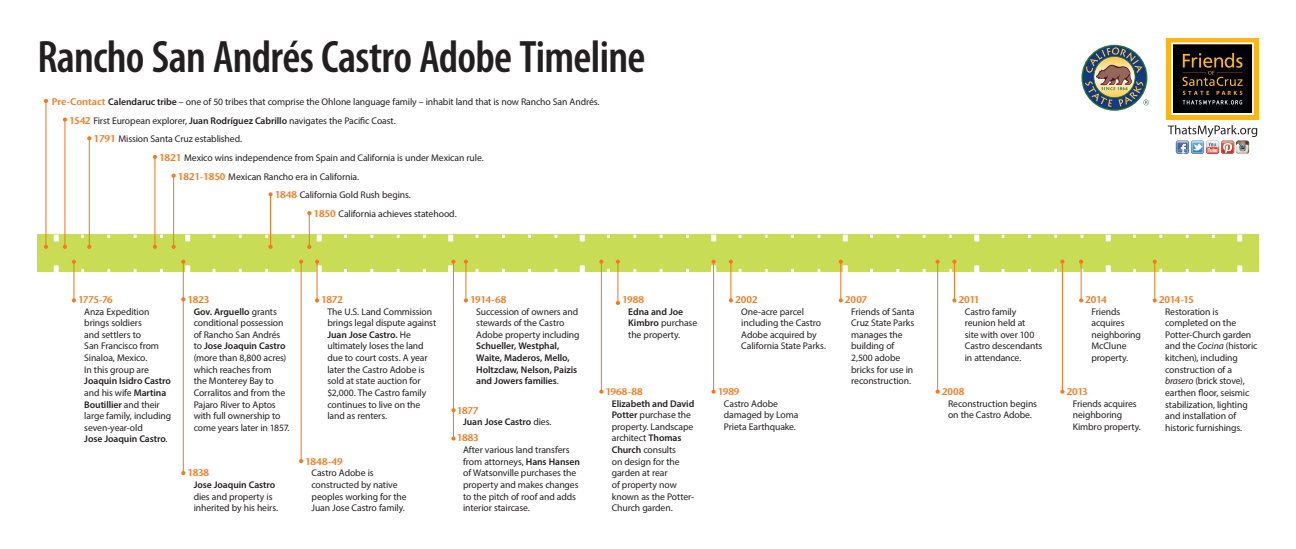
<style>
.page{position:relative;width:1296px;height:549px;background:#fff}
.page>*{position:absolute;margin:0;border:0;box-sizing:border-box;transform-origin:0 0}
.t1{font:600 condensed 45.7px "Myriad Pro";letter-spacing:-.015em;color:#231f20}
.t2{font:9.7px/11.7px "Myriad Pro";letter-spacing:-.01em;color:#231f20}
.t3{font:600 9.7px/11.7px "Myriad Pro";letter-spacing:-.01em;color:#231f20}
.t4{font:600 9.7px "Stone Sans Std";letter-spacing:-.02em;color:#f47920}
.s1{font-family:"Stone Sans Std";font-weight:600;color:#f47920}
.s2{font-weight:600}
.s3{font-weight:400}
.s4{font-style:italic}
</style>
<div class="page">
<div style="left:37px;top:235px;width:1222px;height:37px;background:#c9dc55"></div>
<hr style="left:73px;top:262px;width:1px;height:38px;background:#f47920">
<svg style="left:72px;top:298px;width:4px;height:5px"></svg>
<hr style="left:317px;top:262px;width:1px;height:38px;background:#f47920">
<svg style="left:315px;top:298px;width:4px;height:5px"></svg>
<hr style="left:713px;top:262px;width:1px;height:130px;background:#f47920">
<svg style="left:711px;top:390px;width:5px;height:4px"></svg>
<hr style="left:183px;top:262px;width:1px;height:211px;background:#f47920">
<svg style="left:181px;top:471px;width:4px;height:4px"></svg>
<hr style="left:465px;top:262px;width:1px;height:38px;background:#f47920">
<svg style="left:464px;top:298px;width:4px;height:5px"></svg>
<hr style="left:730px;top:262px;width:1px;height:38px;background:#f47920">
<svg style="left:729px;top:298px;width:4px;height:5px"></svg>
<hr style="left:954px;top:262px;width:1px;height:38px;background:#f47920">
<svg style="left:952px;top:298px;width:5px;height:5px"></svg>
<hr style="left:1154px;top:262px;width:1px;height:38px;background:#f47920">
<svg style="left:1153px;top:298px;width:4px;height:5px"></svg>
<svg style="left:1168px;top:125px;width:89px;height:29px"></svg>
<div style="left:1166px;top:38px;width:93px;height:82px;background:#fcb515"></div>
<svg style="left:1171px;top:42px;width:83px;height:73px;background:#332c23"></svg>
<hr style="left:601px;top:262px;width:1px;height:130px;background:#f47920">
<svg style="left:599px;top:390px;width:4px;height:4px"></svg>
<hr style="left:301px;top:262px;width:1px;height:199px;background:#f47920">
<svg style="left:299px;top:459px;width:4px;height:4px"></svg>
<hr style="left:1062px;top:262px;width:1px;height:130px;background:#f47920">
<svg style="left:1060px;top:390px;width:5px;height:4px"></svg>
<hr style="left:617px;top:262px;width:1px;height:41px;background:#f47920">
<svg style="left:616px;top:301px;width:4px;height:4px"></svg>
<hr style="left:840px;top:262px;width:1px;height:38px;background:#f47920">
<svg style="left:839px;top:298px;width:4px;height:5px"></svg>
<hr style="left:1081px;top:262px;width:1px;height:38px;background:#f47920">
<svg style="left:1079px;top:298px;width:4px;height:5px"></svg>
<hr style="left:45px;top:101px;width:1px;height:146px;background:#f47920">
<svg style="left:44px;top:99px;width:4px;height:4px"></svg>
<svg style="left:44px;top:245px;width:4px;height:4px"></svg>
<hr style="left:270px;top:194px;width:1px;height:53px;background:#f47920">
<svg style="left:268px;top:192px;width:5px;height:4px"></svg>
<hr style="left:64px;top:120px;width:1px;height:127px;background:#f47920">
<svg style="left:63px;top:118px;width:4px;height:4px"></svg>
<hr style="left:309px;top:213px;width:1px;height:34px;background:#f47920">
<svg style="left:307px;top:211px;width:4px;height:4px"></svg>
<hr style="left:173px;top:176px;width:1px;height:71px;background:#f47920">
<svg style="left:172px;top:174px;width:4px;height:4px"></svg>
<hr style="left:154px;top:157px;width:1px;height:90px;background:#f47920">
<svg style="left:153px;top:155px;width:4px;height:4px"></svg>
<hr style="left:89px;top:138px;width:1px;height:109px;background:#f47920">
<svg style="left:87px;top:136px;width:4px;height:4px"></svg>
<svg style="left:54px;top:235px;width:1188px;height:14px"></svg>
<hr style="left:937px;top:262px;width:1px;height:130px;background:#f47920">
<svg style="left:936px;top:390px;width:4px;height:4px"></svg>
<svg style="left:1083px;top:46px;width:66px;height:63px"></svg>
<hr style="left:453px;top:262px;width:1px;height:177px;background:#f47920">
<svg style="left:54px;top:260px;width:1188px;height:12px"></svg>
<svg style="left:451px;top:436px;width:5px;height:5px"></svg>
<svg style="left:451px;top:408px;width:5px;height:4px"></svg>
<h1 class="t1" style="left:37px;top:29px;width:609px">Rancho San Andrés Castro Adobe Timeline</h1>
<p class="t2" style="left:52px;top:96px;width:549px"><span class="s1">Pre-Contact</span> <span class="s2">Calendaruc tribe</span> – one of 50 tribes that comprise the Ohlone language family – inhabit land that is now Rancho San Andrés.</p>
<p class="t2" style="left:69px;top:114px;width:328px"><span class="s1">1542</span> First European explorer, <span class="s2">Juan Rodríguez Cabrillo</span> navigates the Pacific Coast.</p>
<p class="t2" style="left:93px;top:133px;width:150px"><span class="s1">1791</span> Mission Santa Cruz established.</p>
<p class="t2" style="left:159px;top:152px;width:326px"><span class="s1">1821</span> Mexico wins independence from Spain and California is under Mexican rule.</p>
<p class="t2" style="left:178px;top:170px;width:183px"><span class="s1">1821-1850</span> Mexican Rancho era in California.</p>
<p class="t2" style="left:275px;top:189px;width:138px"><span class="s1">1848</span> California Gold Rush begins.</p>
<p class="t2" style="left:313px;top:208px;width:145px"><span class="s1">1850</span> California achieves statehood.</p>
<p class="t4" style="left:78px;top:294px;width:36px">1775-76</p>
<p class="t2" style="left:84px;top:305px;width:76px">Anza Expedition brings soldiers and settlers to<br>San Francisco from<br>Sinaloa, Mexico.<br>In this group are</p>
<p class="t2" style="left:84px;top:375px;width:88px"><span class="s2">Joaquin Isidro Castro </span>and his wife <span class="s2">Martina<br>Boutillier</span> and their large family, including seven-year-old<br><span class="s2">Jose Joaquin Castro</span>.</p>
<p class="t4" style="left:187px;top:294px;width:23px">1823</p>
<p class="t2" style="left:194px;top:305px;width:97px"><span class="s2">Gov. Arguello</span> grants conditional possession of Rancho San Andrés to <span class="s2">Jose Joaquin Castro </span>(more than 8,800 acres) which reaches from<br>the Monterey Bay to<br>Corralitos and from the<br>Pajaro River to Aptos with full ownership to come years later in 1857.</p>
<p class="t4" style="left:187px;top:467px;width:23px">1838</p>
<p class="t3" style="left:194px;top:479px;width:83px">Jose Joaquin Castro</p>
<p class="t2" style="left:194px;top:490px;width:86px">dies and property is inherited by his heirs.</p>
<p class="t4" style="left:321px;top:294px;width:23px">1872</p>
<p class="t2" style="left:327px;top:305px;width:110px">The U.S. Land Commission brings legal dispute against<br><span class="s2">Juan Jose Castro.</span> He ultimately loses the land due to court costs. A year later the Castro Adobe is sold at state auction for $2,000. The Castro family continues to live on the land as renters.</p>
<p class="t4" style="left:305px;top:456px;width:39px">1848-49</p>
<p class="t2" style="left:312px;top:467px;width:97px">Castro Adobe is constructed by native peoples working for the<br>Juan Jose Castro family.</p>
<p class="t4" style="left:470px;top:294px;width:38px">1914-68</p>
<p class="t2" style="left:476px;top:305px;width:105px">Succession of owners and stewards of the Castro<br>Adobe property including</p>
<p class="t3" style="left:476px;top:340px;width:102px">Schueller, Westphal,<br>Waite, Maderos, Mello,<br>Holtzclaw, Nelson, Paizis and Jowers families<span class="s3">.</span></p>
<p class="t4" style="left:457px;top:404px;width:23px">1877</p>
<p class="t3" style="left:463px;top:416px;width:90px">Juan Jose Castro <span class="s3">dies.</span></p>
<p class="t4" style="left:457px;top:432px;width:23px">1883</p>
<p class="t2" style="left:463px;top:444px;width:118px">After various land transfers from attorneys, <span class="s2">Hans Hansen </span>of Watsonville purchases the property and makes changes to the pitch of roof and adds interior staircase.</p>
<p class="t4" style="left:622px;top:294px;width:24px">1988</p>
<p class="t2" style="left:628px;top:305px;width:71px"><span class="s2">Edna and Joe<br>Kimbro</span> purchase the property.</p>
<p class="t4" style="left:606px;top:386px;width:39px">1968-88</p>
<p class="t2" style="left:612px;top:397px;width:84px"><span class="s2">Elizabeth and David<br>Potter</span> purchase the property. Landscape architect <span class="s2">Thomas<br>Church</span> consults<br>on design for the garden at rear<br>of property now known as the Potter-<br>Church garden.</p>
<p class="t4" style="left:735px;top:294px;width:24px">2002</p>
<p class="t2" style="left:741px;top:305px;width:86px">One-acre parcel including the Castro<br>Adobe acquired by<br>California State Parks.</p>
<p class="t4" style="left:718px;top:386px;width:23px">1989</p>
<p class="t2" style="left:724px;top:397px;width:76px">Castro Adobe damaged by Loma<br>Prieta Earthquake.</p>
<p class="t4" style="left:845px;top:294px;width:24px">2007</p>
<p class="t2" style="left:851px;top:305px;width:65px">Friends of Santa<br>Cruz State Parks manages the building of<br>2,500 adobe bricks for use in reconstruction.</p>
<p class="t4" style="left:959px;top:294px;width:22px">2011</p>
<p class="t2" style="left:965px;top:305px;width:79px">Castro family reunion held at<br>site with over 100<br>Castro descendants in attendance.</p>
<p class="t4" style="left:942px;top:386px;width:24px">2008</p>
<p class="t2" style="left:948px;top:397px;width:91px">Reconstruction begins on the Castro Adobe.</p>
<p class="t4" style="left:1085px;top:294px;width:23px">2014</p>
<p class="t2" style="left:1092px;top:305px;width:51px">Friends acquires neighboring<br>McClune property.</p>
<p class="t4" style="left:1067px;top:386px;width:23px">2013</p>
<p class="t2" style="left:1073px;top:397px;width:70px">Friends acquires neighboring<br>Kimbro property.</p>
<p class="t4" style="left:1159px;top:294px;width:36px">2014-15</p>
<p class="t2" style="left:1165px;top:305px;width:94px">Restoration is completed on the<br>Potter-Church garden and the <span class="s4">Cocina</span> (historic kitchen), including construction of a <span class="s4">brasero</span> (brick stove), earthen floor, seismic stabilization, lighting and installation of historic furnishings.</p>
</div>
